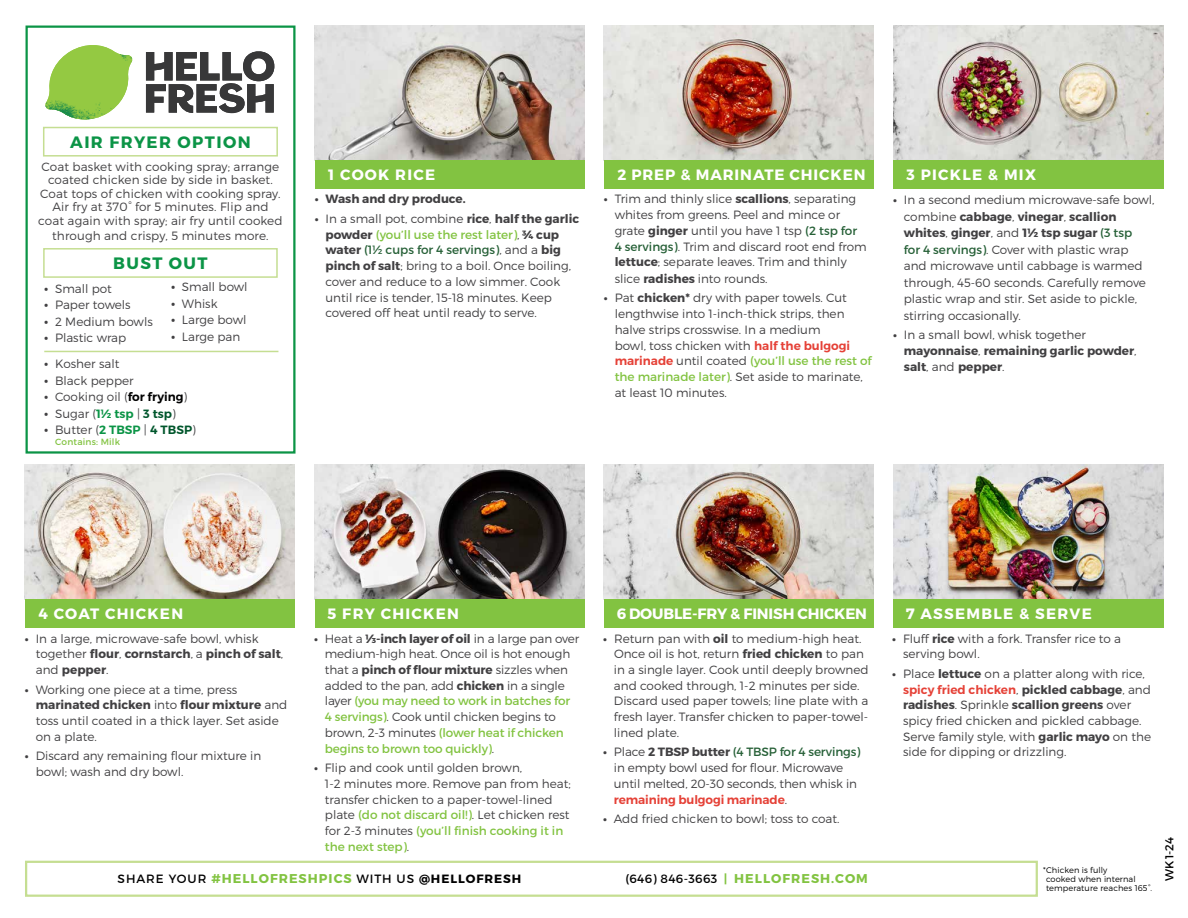
<style>
.page{position:relative;width:1188px;height:918px;background:#fff}
.page>*{position:absolute;margin:0;border:0;box-sizing:border-box;transform-origin:0 0}
.t1{font:700 16.5px "Montserrat";letter-spacing:.085em;color:#0b9446}
.t2{font:700 15px "Montserrat";letter-spacing:.075em;color:#fff}
.t3{font:700 15px "Montserrat";letter-spacing:-.01em;color:#fff}
.t4{font:700 12.75px "Montserrat";letter-spacing:.08em;color:#82c341}
.t5{font:300 12px/15.8px "Montserrat";color:#414042}
.t6{font:700 12px/15.8px "Montserrat";color:#414042}
.t7{font:12px "Montserrat";letter-spacing:.08em;color:#000}
.t8{font:11.55px "Montserrat";color:#000}
.t9{font:9px "Montserrat";letter-spacing:.02em;color:#82c341}
.t10{font:300 8.25px/9px "Montserrat";letter-spacing:.01em;color:#000}
.s1{font-weight:600;font-size:13.5px}
.s2{font-weight:600;color:#000}
.s3{font-weight:600;color:#0b9446}
.s4{font-weight:600;color:#00562c}
.s5{font-weight:700}
.s6{font-weight:400;color:#82c341}
.s7{font-weight:400;color:#266037}
.s8{font-weight:600;color:#e54137}
.s9{font-weight:300}
.s10{font-weight:700;font-size:12.75px;color:#82c341}
.s11{font-weight:400;font-size:12px;color:#000}
.s12{font-size:12px}
</style>
<div class="page">
<div style="left:43px;top:248px;width:235px;height:30px;border:2px solid #c5de92"></div>
<div style="left:43px;top:127px;width:235px;height:30px;border:2px solid #c5de92"></div>
<div style="left:26px;top:26px;width:270px;height:428px;border:2px solid #0b9446"></div>
<div style="left:25px;top:861px;width:1013px;height:36px;border:2px solid #c5de92"></div>
<svg style="left:146px;top:51px;width:128px;height:62px"></svg>
<svg style="left:45px;top:45px;width:87px;height:74px"></svg>
<img style="left:315px;top:25px;width:270px;height:135px">
<img style="left:604px;top:25px;width:270px;height:135px">
<img style="left:604px;top:465px;width:270px;height:135px">
<img style="left:25px;top:465px;width:270px;height:135px">
<img style="left:893px;top:25px;width:270px;height:135px">
<img style="left:893px;top:465px;width:270px;height:135px">
<img style="left:315px;top:465px;width:270px;height:135px">
<div style="left:25px;top:600px;width:270px;height:28px;background:#82c341"></div>
<div style="left:604px;top:600px;width:270px;height:28px;background:#82c341"></div>
<div style="left:893px;top:600px;width:270px;height:28px;background:#82c341"></div>
<div style="left:315px;top:600px;width:270px;height:28px;background:#82c341"></div>
<div style="left:315px;top:160px;width:270px;height:29px;background:#82c341"></div>
<div style="left:604px;top:160px;width:270px;height:29px;background:#82c341"></div>
<div style="left:893px;top:160px;width:270px;height:29px;background:#82c341"></div>
<hr style="left:44px;top:351px;width:234px;height:1px;background:#c5de92">
<h1 class="t1" style="left:70px;top:132px;width:182px">AIR FRYER OPTION</h1>
<p class="t5" style="left:38px;top:159px;width:246px;line-height:13.5px;text-align:center">Coat basket with cooking spray; arrange coated chicken side by side in basket.<br>Coat tops of chicken with cooking spray.<br>Air fry at 370° for 5 minutes. Flip and coat again with spray; air fry until cooked</p>
<p class="t5" style="left:52px;top:227px;width:218px">through and crispy, 5 minutes more.</p>
<h1 class="t1" style="left:113px;top:253px;width:96px">BUST OUT</h1>
<p class="t5" style="left:171px;top:279px;width:78px"><span class="s1">•</span> Small bowl</p>
<p class="t5" style="left:171px;top:295px;width:48px"><span class="s1">•</span> Whisk</p>
<p class="t5" style="left:171px;top:312px;width:77px"><span class="s1">•</span> Large bowl</p>
<p class="t5" style="left:171px;top:328px;width:71px"><span class="s1">•</span> Large pan</p>
<p class="t5" style="left:44px;top:280px;width:69px"><span class="s1">•</span> Small pot</p>
<p class="t5" style="left:44px;top:297px;width:88px"><span class="s1">•</span> Paper towels</p>
<p class="t5" style="left:44px;top:313px;width:110px"><span class="s1">•</span> 2 Medium bowls</p>
<p class="t5" style="left:44px;top:330px;width:84px"><span class="s1">•</span> Plastic wrap</p>
<p class="t5" style="left:44px;top:356px;width:77px"><span class="s1">•</span> Kosher salt</p>
<p class="t5" style="left:44px;top:372px;width:91px"><span class="s1">•</span> Black pepper</p>
<p class="t5" style="left:44px;top:389px;width:145px"><span class="s1">•</span> Cooking oil (<span class="s2">for frying</span>)</p>
<p class="t5" style="left:44px;top:405px;width:133px"><span class="s1">•</span> Sugar (<span class="s3">1½ tsp</span> | <span class="s4">3 tsp</span>)</p>
<p class="t5" style="left:44px;top:422px;width:153px"><span class="s1">•</span> Butter (<span class="s3">2 TBSP</span> | <span class="s4">4 TBSP</span>)</p>
<p class="t9" style="left:55px;top:436px;width:67px">Contains: Milk</p>
<p class="t2" style="left:328px;top:165px;width:108px">1 COOK RICE</p>
<p class="t6" style="left:315px;top:191px;width:152px">• Wash and dry produce.</p>
<p class="t5" style="left:326px;top:211px;width:255px;text-indent:-11px"><span class="s5">•</span> In a small pot, combine <span class="s5">rice</span>, <span class="s5">half the garlic powder</span> <span class="s6">(you’ll use the rest later)</span>, <span class="s5">¾ cup water</span> <span class="s7">(1½ cups for 4 servings)</span>, and a <span class="s5">big pinch of salt</span>; bring to a boil. Once boiling, cover and reduce to a low simmer. Cook until rice is tender, 15-18 minutes. Keep covered off heat until ready to serve.</p>
<p class="t2" style="left:617px;top:165px;width:250px">2 PREP &amp; MARINATE CHICKEN</p>
<p class="t5" style="left:615px;top:191px;width:254px;text-indent:-11px"><span class="s5">•</span> Trim and thinly slice <span class="s5">scallions</span>, separating whites from greens. Peel and mince or grate <span class="s5">ginger</span> until you have 1 tsp <span class="s7">(2 tsp for 4 servings)</span>. Trim and discard root end from <span class="s5">lettuce</span>; separate leaves. Trim and thinly slice <span class="s5">radishes</span> into rounds.</p>
<p class="t5" style="left:615px;top:290px;width:258px;text-indent:-11px"><span class="s5">•</span> Pat <span class="s5">chicken*</span> dry with paper towels. Cut lengthwise into 1-inch-thick strips, then halve strips crosswise. In a medium<br>bowl, toss chicken with <span class="s8">half the bulgogi marinade</span> until coated <span class="s6">(you’ll use the rest of the marinade later)</span>. Set aside to marinate, at least 10 minutes.</p>
<p class="t2" style="left:907px;top:165px;width:131px">3 PICKLE &amp; MIX</p>
<p class="t5" style="left:904px;top:191px;width:252px;line-height:16.5px;text-indent:-11px"><span class="s5">•</span> In a second medium microwave-safe bowl, combine <span class="s5">cabbage</span>, <span class="s5">vinegar</span>, <span class="s5">scallion whites</span>, <span class="s5">ginger</span>, and <span class="s5">1½ tsp sugar</span> <span class="s7">(3 tsp<br>for 4 servings)</span>. Cover with plastic wrap<br>and microwave until cabbage is warmed through, 45-60 seconds. Carefully remove plastic wrap and stir. Set aside to pickle, stirring occasionally.</p>
<p class="t6" style="left:904px;top:327px;width:234px;text-indent:-11px">• <span class="s9">In a small bowl, whisk together </span>mayonnaise<span class="s9">,</span> remaining garlic powder<span class="s9">, </span>salt<span class="s9">, and</span> pepper<span class="s9">.</span></p>
<p class="t2" style="left:38px;top:604px;width:146px">4 COAT CHICKEN</p>
<p class="t5" style="left:36px;top:630px;width:249px;text-indent:-11px"><span class="s5">•</span> In a large, microwave-safe bowl, whisk together <span class="s5">flour</span>, <span class="s5">cornstarch</span>, a <span class="s5">pinch of salt</span>, and <span class="s5">pepper</span>.</p>
<p class="t5" style="left:36px;top:681px;width:253px;text-indent:-11px"><span class="s5">•</span> Working one piece at a time, press <span class="s5">marinated chicken</span> into <span class="s5">flour mixture</span> and toss until coated in a thick layer. Set aside on a plate.</p>
<p class="t5" style="left:36px;top:748px;width:227px;text-indent:-11px"><span class="s5">•</span> Discard any remaining flour mixture in bowl; wash and dry bowl.</p>
<p class="t2" style="left:328px;top:604px;width:133px">5 FRY CHICKEN</p>
<p class="t5" style="left:325px;top:630px;width:256px;text-indent:-11px"><span class="s5">•</span> Heat a <span class="s5">1/3-inch layer of oil</span> in a large pan over medium-high heat. Once oil is hot enough that a <span class="s5">pinch of flour mixture</span> sizzles when added to the pan, add <span class="s5">chicken</span> in a single layer <span class="s6">(you may need to work in batches for 4 servings)</span>. Cook until chicken begins to brown, 2-3 minutes <span class="s6">(lower heat if chicken begins to brown too quickly)</span>.</p>
<p class="t5" style="left:325px;top:760px;width:247px;text-indent:-11px"><span class="s5">•</span> Flip and cook until golden brown,<br>1-2 minutes more. Remove pan from heat; transfer chicken to a paper-towel-lined plate <span class="s6">(do not discard oil!)</span>. Let chicken rest for 2-3 minutes <span class="s6">(you’ll finish cooking it in the next step)</span>.</p>
<p class="t3" style="left:617px;top:604px;width:252px">6 DOUBLE-FRY &amp; FINISH CHICKEN</p>
<p class="t5" style="left:614px;top:630px;width:256px;text-indent:-11px"><span class="s5">•</span> Return pan with <span class="s5">oil</span> to medium-high heat.<br>Once oil is hot, return <span class="s5">fried chicken</span> to pan in a single layer. Cook until deeply browned and cooked through, 1-2 minutes per side.<br>Discard used paper towels; line plate with a fresh layer. Transfer chicken to paper-towel&shy;lined plate.</p>
<p class="t5" style="left:614px;top:744px;width:248px;text-indent:-11px"><span class="s5">•</span> Place <span class="s5">2 TBSP butter</span> <span class="s7">(4 TBSP for 4 servings) </span>in empty bowl used for flour. Microwave until melted, 20-30 seconds, then whisk in <span class="s8">remaining bulgogi marinade</span>.</p>
<p class="t5" style="left:603px;top:811px;width:238px"><span class="s5">•</span> Add fried chicken to bowl; toss to coat.</p>
<p class="t7" style="left:118px;top:872px;width:405px">SHARE YOUR <span class="s10">#HELLOFRESHPICS</span> WITH US <span class="s5">@HELLOFRESH</span></p>
<p class="t4" style="left:625px;top:871px;width:244px"><span class="s11">(646) 846-3663</span> <span class="s12">|</span> HELLOFRESH.COM</p>
<p class="t2" style="left:906px;top:604px;width:188px">7 ASSEMBLE &amp; SERVE</p>
<p class="t5" style="left:903px;top:630px;width:220px;text-indent:-11px"><span class="s5">•</span> Fluff <span class="s5">rice</span> with a fork. Transfer rice to a serving bowl.</p>
<p class="t5" style="left:903px;top:665px;width:249px;text-indent:-11px"><span class="s5">•</span> Place <span class="s5">lettuce</span> on a platter along with rice, <span class="s8">spicy fried chicken</span>, <span class="s5">pickled cabbage</span>, and <span class="s5">radishes</span>. Sprinkle <span class="s5">scallion greens</span> over spicy fried chicken and pickled cabbage.<br>Serve family style, with <span class="s5">garlic mayo</span> on the side for dipping or drizzling.</p>
<p class="t10" style="left:1046px;top:866px;width:108px;text-indent:-3px">*Chicken is fully<br>cooked when internal temperature reaches 165°.</p>
<p class="t8" style="left:1162px;top:881px;width:45px;rotate:-90deg">WK 1-24</p>
</div>
